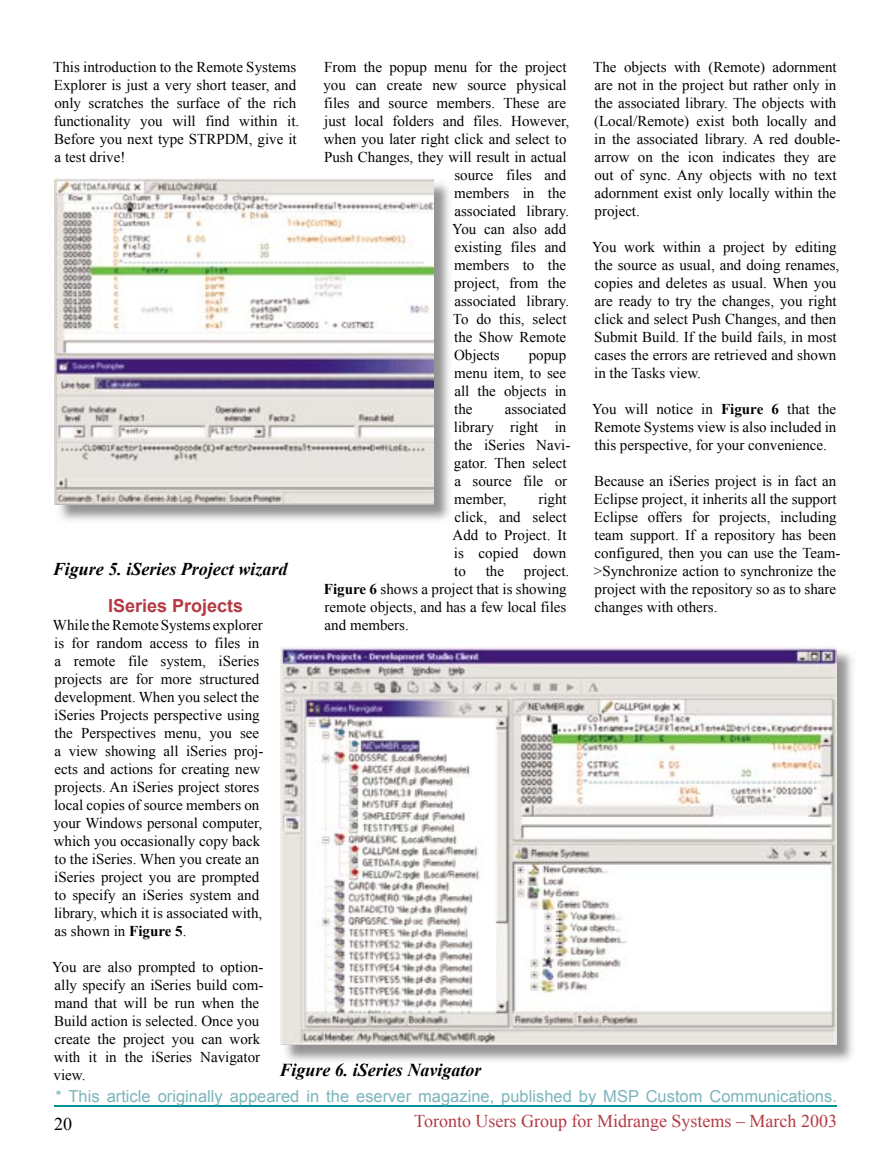
<style>
.page{position:relative;width:891px;height:1161px;background:#fff}
.page>*{position:absolute;margin:0;border:0;box-sizing:border-box;transform-origin:0 0}
.t1{font:italic 700 18px "Times New Roman";color:#020202}
.t2{font:18px "Times New Roman";color:#b43a44}
.t3{font:700 18px "Arial";color:#b43a44}
.t4{font:18px "Times New Roman";color:#020202}
.t5{font:16.5px "Arial";color:#7bb5bb}
.t6{font:15px/18px "Times New Roman";color:#020202}
.s1{font-weight:700}
</style>
<div class="page">
<hr style="left:54px;top:1106px;width:783px;height:1px;background:#008e97">
<img style="left:55px;top:180px;width:394px;height:340px">
<img style="left:54px;top:178px;width:379px;height:326px">
<img style="left:285px;top:651px;width:568px;height:411px">
<img style="left:282px;top:1063px;width:161px;height:2px">
<img style="left:280px;top:647px;width:557px;height:398px">
<p class="t6" style="left:324px;top:58px;width:244px">From the popup menu for the project</p>
<p class="t6" style="left:323px;top:76px;width:245px">you can create new source physical</p>
<p class="t6" style="left:324px;top:94px;width:244px">files and source members. These are</p>
<p class="t6" style="left:324px;top:112px;width:247px">just local folders and files. However,</p>
<p class="t6" style="left:324px;top:130px;width:244px">when you later right click and select to</p>
<p class="t6" style="left:324px;top:148px;width:244px">Push Changes, they will result in actual</p>
<p class="t6" style="left:454px;top:166px;width:113px">source files and</p>
<p class="t6" style="left:454px;top:184px;width:113px">members in the</p>
<p class="t6" style="left:454px;top:202px;width:116px">associated library.</p>
<p class="t6" style="left:452px;top:220px;width:116px">You can also add</p>
<p class="t6" style="left:454px;top:238px;width:113px">existing files and</p>
<p class="t6" style="left:454px;top:256px;width:113px">members to the</p>
<p class="t6" style="left:454px;top:274px;width:113px">project, from the</p>
<p class="t6" style="left:454px;top:292px;width:116px">associated library.</p>
<p class="t6" style="left:453px;top:310px;width:115px">To do this, select</p>
<p class="t6" style="left:454px;top:328px;width:114px">the Show Remote</p>
<p class="t6" style="left:454px;top:346px;width:47px">Objects</p>
<p class="t6" style="left:53px;top:58px;width:248px">This introduction to the Remote Systems Explorer is just a very short teaser, and only scratches the surface of the rich functionality you will find within it.<br>Before you next type STRPDM, give it a test drive!</p>
<p class="t6" style="left:454px;top:346px;width:114px;text-align:justify;text-indent:75px">popup menu item, to see all the objects in the</p>
<p class="t6" style="left:454px;top:400px;width:118px;text-indent:51px">associated library right in the iSeries Navi&shy;gator. Then select a source file or member,</p>
<p class="t6" style="left:453px;top:490px;width:116px;text-align:justify;text-indent:86px">right click, and select Add to Project. It is copied down to</p>
<p class="t1" style="left:53px;top:556px;width:236px">Figure 5. iSeries Project wizard</p>
<p class="t6" style="left:324px;top:562px;width:247px;text-indent:200px">project.<br><span class="s1">Figure 6</span> shows a project that is showing remote objects, and has a few local files and members.</p>
<p class="t6" style="left:486px;top:562px;width:20px">the</p>
<p class="t3" style="left:108px;top:594px;width:137px">ISeries Projects</p>
<p class="t6" style="left:53px;top:616px;width:212px">While the Remote Systems explorer is for random access to files in a remote file system, iSeries projects are for more structured development. When you select the iSeries Projects perspective using the Perspectives menu, you see a view showing all iSeries proj&shy;ects and actions for creating new projects. An iSeries project stores local copies of source members on your Windows personal computer, which you occasionally copy back to the iSeries. When you create an iSeries project you are prompted to specify an iSeries system and library, which it is associated with, as shown in <span class="s1">Figure 5</span>.</p>
<p class="t6" style="left:52px;top:958px;width:213px">You are also prompted to option&shy;ally specify an iSeries build com&shy;mand that will be run when the<br>Build action is selected. Once you create the project you can work with it in the iSeries Navigator view.</p>
<p class="t1" style="left:279px;top:1057px;width:204px">Figure 6. iSeries Navigator</p>
<p class="t6" style="left:593px;top:58px;width:249px">The objects with (Remote) adornment are not in the project but rather only in the associated library. The objects with (Local/Remote) exist both locally and in the associated library. A red double&shy;arrow on the icon indicates they are out of sync. Any objects with no text adornment exist only locally within the project.</p>
<p class="t6" style="left:592px;top:238px;width:249px">You work within a project by editing the source as usual, and doing renames, copies and deletes as usual. When you are ready to try the changes, you right click and select Push Changes, and then Submit Build. If the build fails, in most cases the errors are retrieved and shown in the Tasks view.</p>
<p class="t6" style="left:592px;top:400px;width:246px;text-align:justify">You will notice in <span class="s1">Figure 6</span> that the Remote Systems view is also included in this perspective, for your convenience.</p>
<p class="t6" style="left:594px;top:472px;width:248px">Because an iSeries project is in fact an Eclipse project, it inherits all the support Eclipse offers for projects, including team support. If a repository has been configured, then you can use the Team-&gt;Synchronize action to synchronize the project with the repository so as to share changes with others.</p>
<p class="t5" style="left:56px;top:1085px;width:783px">* This article originally appeared in the eserver magazine, published by MSP Custom Communications.</p>
<p class="t4" style="left:54px;top:1112px;width:19px">20</p>
<p class="t2" style="left:414px;top:1109px;width:424px">Toronto Users Group for Midrange Systems – March 2003</p>
</div>
